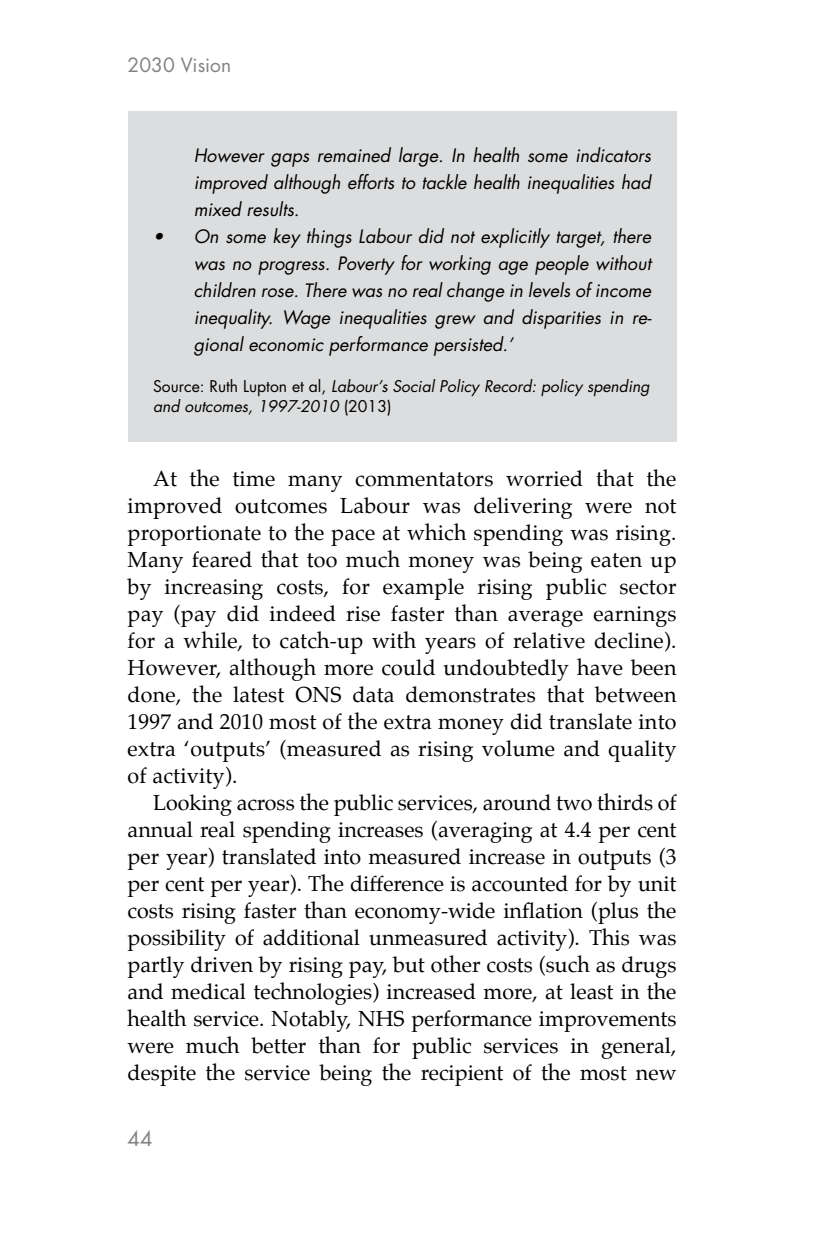
<style>
.page{position:relative;width:817px;height:1257px;background:#fff}
.page>*{position:absolute;margin:0;border:0;box-sizing:border-box;transform-origin:0 0}
.t1{font:21.38px/27px "Palatino";color:#000;text-align:justify}
.t2{font:20.25px "Futura Std";color:#808285}
.t3{font:19.12px "Futura Std";color:#808285}
.t4{font:italic 18px/27px "Futura Std";color:#000;text-align:justify}
.t5{font:italic 15.75px/20.2px "Futura Std";color:#000}
.s1{font-style:normal}
</style>
<div class="page">
<div style="left:128px;top:112px;width:548px;height:330px;background:#dcddde"></div>
<p class="t3" style="left:128px;top:53px;width:105px">2030 Vision</p>
<p class="t4" style="left:194px;top:142px;width:458px">However gaps remained large. In health some indicators improved although efforts to tackle health inequalities had mixed results.</p>
<p class="t4" style="left:194px;top:223px;width:459px;text-indent:-40px">• On some key things Labour did not explicitly target, there was no progress. Poverty for working age people without children rose. There was no real change in levels of income inequality. Wage inequalities grew and disparities in re&shy;gional economic performance persisted.’</p>
<p class="t5" style="left:153px;top:376px;width:498px"><span class="s1">Source: Ruth Lupton et al,</span> Labour’s Social Policy Record: policy spending and outcomes, 1997-2010 <span class="s1">(2013)</span></p>
<p class="t1" style="left:128px;top:465px;width:550px;text-indent:26px">At the time many commentators worried that the improved outcomes Labour was delivering were not proportionate to the pace at which spending was rising.<br>Many feared that too much money was being eaten up by increasing costs, for example rising public sector pay (pay did indeed rise faster than average earnings for a while, to catch-up with years of relative decline).<br>However, although more could undoubtedly have been done, the latest ONS data demonstrates that between 1997 and 2010 most of the extra money did translate into extra ‘outputs’ (measured as rising volume and quality of activity).</p>
<p class="t1" style="left:128px;top:789px;width:550px;text-indent:26px">Looking across the public services, around two thirds of annual real spending increases (averaging at 4.4 per cent per year) translated into measured increase in outputs (3 per cent per year). The difference is accounted for by unit costs rising faster than economy-wide inflation (plus the possibility of additional unmeasured activity). This was partly driven by rising pay, but other costs (such as drugs and medical technologies) increased more, at least in the health service. Notably, NHS performance improvements were much better than for public services in general, despite the service being the recipient of the most new</p>
<p class="t2" style="left:128px;top:1125px;width:26px">44</p>
</div>
